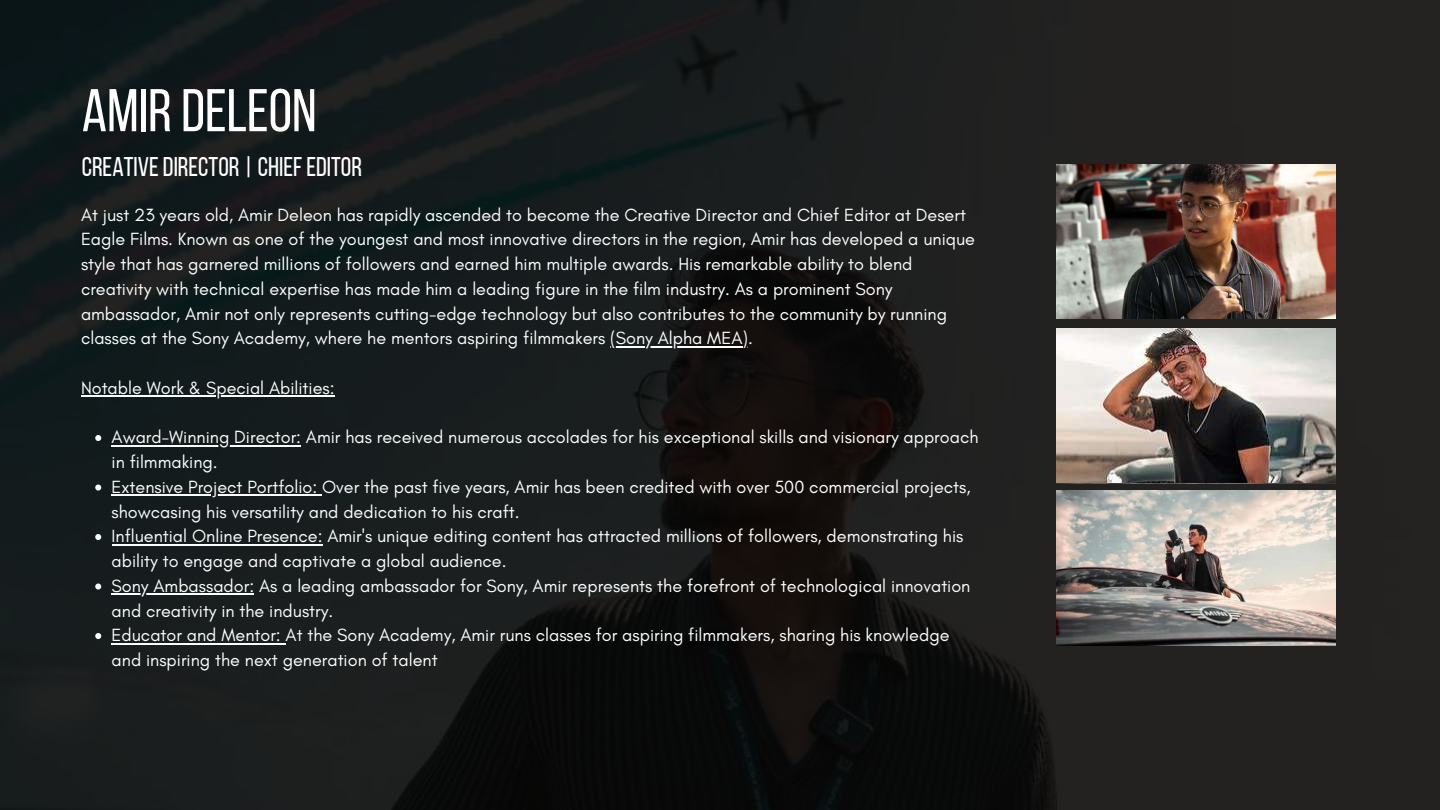
<style>
.page{position:relative;width:1440px;height:810px;background:#fff}
.page>*{position:absolute;margin:0;border:0;box-sizing:border-box;transform-origin:0 0}
.t1{font:60.2px "Bebas Neue";color:#fff}
.t2{font:27px "Bebas Neue";color:#fff}
.t3{font:18px/24.8px "Glacial Indifference";color:#fdfefe}
</style>
<div class="page">
<img style="left:0;top:0;width:1440px;height:810px">
<img style="left:1057px;top:164px;width:278px;height:155px">
<img style="left:1057px;top:328px;width:278px;height:155px">
<img style="left:1057px;top:491px;width:278px;height:154px">
<hr style="left:616px;top:346px;width:126px;height:1px;background:#fdfefe">
<hr style="left:81px;top:395px;width:254px;height:2px;background:#fdfefe">
<svg style="left:95px;top:435px;width:6px;height:6px"></svg>
<hr style="left:112px;top:445px;width:189px;height:1px;background:#fdfefe">
<svg style="left:95px;top:485px;width:6px;height:6px"></svg>
<hr style="left:112px;top:494px;width:210px;height:2px;background:#fdfefe">
<svg style="left:95px;top:534px;width:6px;height:6px"></svg>
<hr style="left:112px;top:544px;width:210px;height:1px;background:#fdfefe">
<svg style="left:95px;top:584px;width:6px;height:6px"></svg>
<hr style="left:112px;top:593px;width:142px;height:2px;background:#fdfefe">
<svg style="left:95px;top:633px;width:6px;height:6px"></svg>
<hr style="left:112px;top:643px;width:174px;height:1px;background:#fdfefe">
<h1 class="t1" style="left:82px;top:86px;width:236px">AMIR DELEON</h1>
<h2 class="t2" style="left:82px;top:156px;width:282px">CREATIVEDIRECTOR|CHIEFEDITOR</h2>
<p class="t3" style="left:81px;top:202px;width:896px">At just 23 years old, Amir Deleon has rapidly ascended to become the Creative Director and Chief Editor at Desert Eagle Films. Known as one of the youngest and most innovative directors in the region, Amir has developed a unique style that has garnered millions of followers and earned him multiple awards. His remarkable ability to blend creativity with technical expertise has made him a leading figure in the film industry. As a prominent Sony ambassador, Amir not only represents cutting-edge technology but also contributes to the community by running classes at the Sony Academy, where he mentors aspiring filmmakers (Sony Alpha MEA).</p>
<p class="t3" style="left:81px;top:375px;width:255px">Notable Work &amp; Special Abilities:</p>
<p class="t3" style="left:112px;top:425px;width:869px">Award-Winning Director: Amir has received numerous accolades for his exceptional skills and visionary approach in filmmaking.<br>Extensive Project Portfolio: Over the past five years, Amir has been credited with over 500 commercial projects, showcasing his versatility and dedication to his craft.<br>Influential Online Presence: Amir's unique editing content has attracted millions of followers, demonstrating his ability to engage and captivate a global audience.<br>Sony Ambassador: As a leading ambassador for Sony, Amir represents the forefront of technological innovation and creativity in the industry.<br>Educator and Mentor: At the Sony Academy, Amir runs classes for aspiring filmmakers, sharing his knowledge and inspiring the next generation of talent</p>
</div>
